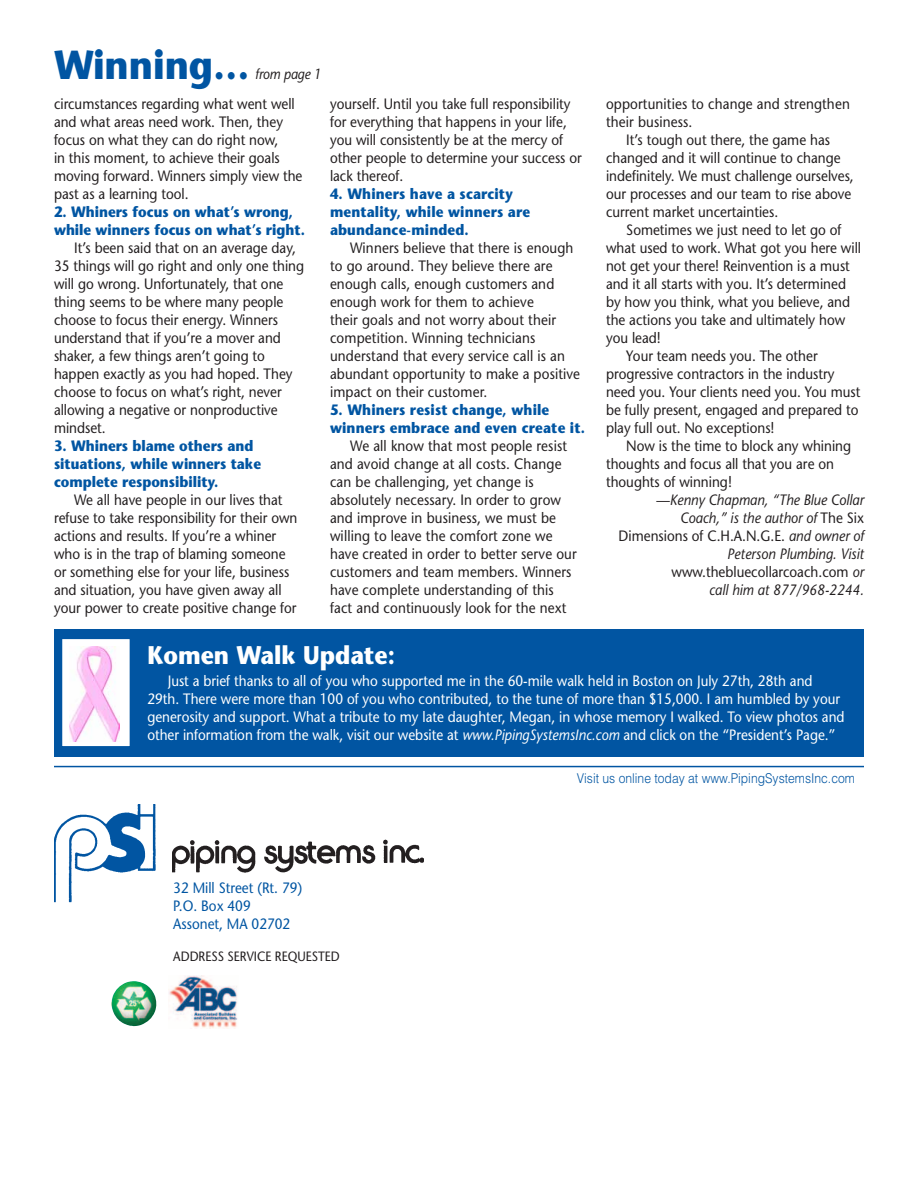
<style>
.page{position:relative;width:918px;height:1188px;background:#fff}
.page>*{position:absolute;margin:0;border:0;box-sizing:border-box;transform-origin:0 0}
.t1{font:700 40.5px "Stone Sans Std";color:#0155a2;scale:.9 1}
.t2{font:700 25.5px "Stone Sans Std";color:#fff;scale:.9 1}
.t3{font:500 15px/18px "Stone Sans Std";color:#231f20;scale:.9 1}
.t4{font:500 15px/18px "Stone Sans Std";color:#fff;scale:.9 1}
.t5{font:700 15px/18px "Stone Sans Std";color:#0155a2;scale:.9 1}
.t6{font:italic 500 15px "Stone Sans Std";color:#231f20;scale:.9 1}
.t7{font:500 15px/18px "Stone Sans Std";color:#0155a2;scale:.9 1}
.t8{font:italic 500 14.55px "Stone Sans Std";letter-spacing:-.01em;color:#231f20;scale:.9 1}
.t9{font:300 13.5px "Helvetica LT Std";color:#0155a2;scale:.9 1}
.t10{font:500 13.5px "Stone Sans Std";color:#231f20;scale:.9 1}
.s1{font-style:normal}
.s2{font-style:italic}
</style>
<div class="page">
<img style="left:54px;top:804px;width:101px;height:98px">
<img style="left:172px;top:840px;width:252px;height:32px">
<img style="left:169px;top:975px;width:69px;height:53px">
<img style="left:111px;top:981px;width:46px;height:45px">
<div style="left:54px;top:629px;width:810px;height:128px;background:#0155a2"></div>
<div style="left:62px;top:638px;width:68px;height:109px;background:#fff"></div>
<img style="left:69px;top:646px;width:50px;height:95px">
<div style="left:61px;top:638px;width:70px;height:109px;border:1px solid #0155a2"></div>
<hr style="left:54px;top:766px;width:810px;height:1px;background:#0155a2">
<h1 class="t1" style="left:54px;top:41px;width:219px">Winning…</h1>
<p class="t8" style="left:255px;top:65px;width:75px">from page 1</p>
<p class="t3" style="left:54px;top:95px;width:278px">circumstances regarding what went well and what areas need work. Then, they focus on what they can do right now,<br>in this moment, to achieve their goals moving forward. Winners simply view the past as a learning tool.</p>
<p class="t5" style="left:54px;top:203px;width:280px">2. Whiners focus on what’s wrong, while winners focus on what’s right.</p>
<p class="t3" style="left:54px;top:239px;width:280px;text-indent:20px">It’s been said that on an average day, 35 things will go right and only one thing will go wrong. Unfortunately, that one thing seems to be where many people choose to focus their energy. Winners understand that if you’re a mover and shaker, a few things aren’t going to happen exactly as you had hoped. They choose to focus on what’s right, never allowing a negative or nonproductive mindset.</p>
<p class="t5" style="left:54px;top:437px;width:232px">3. Whiners blame others and situations, while winners take complete responsibility.</p>
<p class="t3" style="left:54px;top:491px;width:272px;text-indent:20px">We all have people in our lives that refuse to take responsibility for their own actions and results. If you’re a whiner who is in the trap of blaming someone or something else for your life, business and situation, you have given away all your power to create positive change for</p>
<p class="t3" style="left:330px;top:95px;width:281px">yourself. Until you take full responsibility for everything that happens in your life, you will consistently be at the mercy of other people to determine your success or lack thereof.</p>
<p class="t5" style="left:330px;top:185px;width:224px">4. Whiners have a scarcity mentality, while winners are abundance-minded.</p>
<p class="t3" style="left:330px;top:239px;width:279px;text-indent:20px">Winners believe that there is enough to go around. They believe there are enough calls, enough customers and enough work for them to achieve<br>their goals and not worry about their competition. Winning technicians understand that every service call is an abundant opportunity to make a positive impact on their customer.</p>
<p class="t5" style="left:330px;top:401px;width:285px">5. Whiners resist change, while winners embrace and even create it.</p>
<p class="t3" style="left:330px;top:437px;width:276px;text-indent:20px">We all know that most people resist and avoid change at all costs. Change can be challenging, yet change is absolutely necessary. In order to grow and improve in business, we must be willing to leave the comfort zone we have created in order to better serve our customers and team members. Winners have complete understanding of this fact and continuously look for the next</p>
<p class="t3" style="left:606px;top:95px;width:272px">opportunities to change and strengthen their business.</p>
<p class="t3" style="left:606px;top:131px;width:277px;text-indent:20px">It’s tough out there, the game has changed and it will continue to change indefinitely. We must challenge ourselves, our processes and our team to rise above current market uncertainties.</p>
<p class="t3" style="left:626px;top:221px;width:241px">Sometimes we just need to let go of</p>
<p class="t3" style="left:606px;top:239px;width:285px">what used to work. What got you here will</p>
<p class="t3" style="left:606px;top:257px;width:273px">not get your there! Reinvention is a must</p>
<p class="t3" style="left:606px;top:275px;width:268px">and it all starts with you. It’s determined</p>
<p class="t3" style="left:606px;top:293px;width:273px">by how you think, what you believe, and</p>
<p class="t3" style="left:606px;top:311px;width:267px">the actions you take and ultimately how</p>
<p class="t3" style="left:606px;top:329px;width:62px">you lead!</p>
<p class="t3" style="left:626px;top:347px;width:214px">Your team needs you. The other</p>
<p class="t3" style="left:606px;top:365px;width:256px">progressive contractors in the industry</p>
<p class="t3" style="left:606px;top:383px;width:284px">need you. Your clients need you. You must</p>
<p class="t3" style="left:606px;top:401px;width:282px">be fully present, engaged and prepared to</p>
<p class="t3" style="left:606px;top:419px;width:189px">play full out. No exceptions!</p>
<p class="t3" style="left:626px;top:437px;width:251px">Now is the time to block any whining</p>
<p class="t3" style="left:606px;top:455px;width:255px">thoughts and focus all that you are on</p>
<p class="t3" style="left:606px;top:473px;width:141px">thoughts of winning!</p>
<p class="t6" style="left:656px;top:491px;width:232px"><span class="s1">—</span>Kenny Chapman, “The Blue Collar</p>
<p class="t6" style="left:680px;top:509px;width:206px">Coach,” is the author of <span class="s1">The Six</span></p>
<p class="t3" style="left:619px;top:527px;width:274px">Dimensions of C.H.A.N.G.E. <span class="s2">and owner of</span></p>
<p class="t6" style="left:727px;top:545px;width:153px">Peterson Plumbing. Visit</p>
<p class="t3" style="left:672px;top:563px;width:215px">www.thebluecollarcoach.com <span class="s2">or</span></p>
<p class="t6" style="left:709px;top:581px;width:173px">call him at 877/968-2244.</p>
<h2 class="t2" style="left:147px;top:640px;width:277px">Komen Walk Update:</h2>
<p class="t4" style="left:147px;top:672px;width:776px;text-indent:20px">Just a brief thanks to all of you who supported me in the 60-mile walk held in Boston on July 27th, 28th and 29th. There were more than 100 of you who contributed, to the tune of more than $15,000. I am humbled by your generosity and support. What a tribute to my late daughter, Megan, in whose memory I walked. To view photos and other information from the walk, visit our website at <span class="s2">www.PipingSystemsInc.com</span> and click on the “President’s Page.”</p>
<p class="t7" style="left:173px;top:879px;width:145px">32 Mill Street (Rt. 79)<br>P.O. Box 409<br>Assonet, MA 02702</p>
<p class="t10" style="left:173px;top:948px;width:187px">ADDRESS SERVICE REQUESTED</p>
<p class="t9" style="left:577px;top:769px;width:311px">Visit us online today at www.PipingSystemsInc.com</p>
</div>
